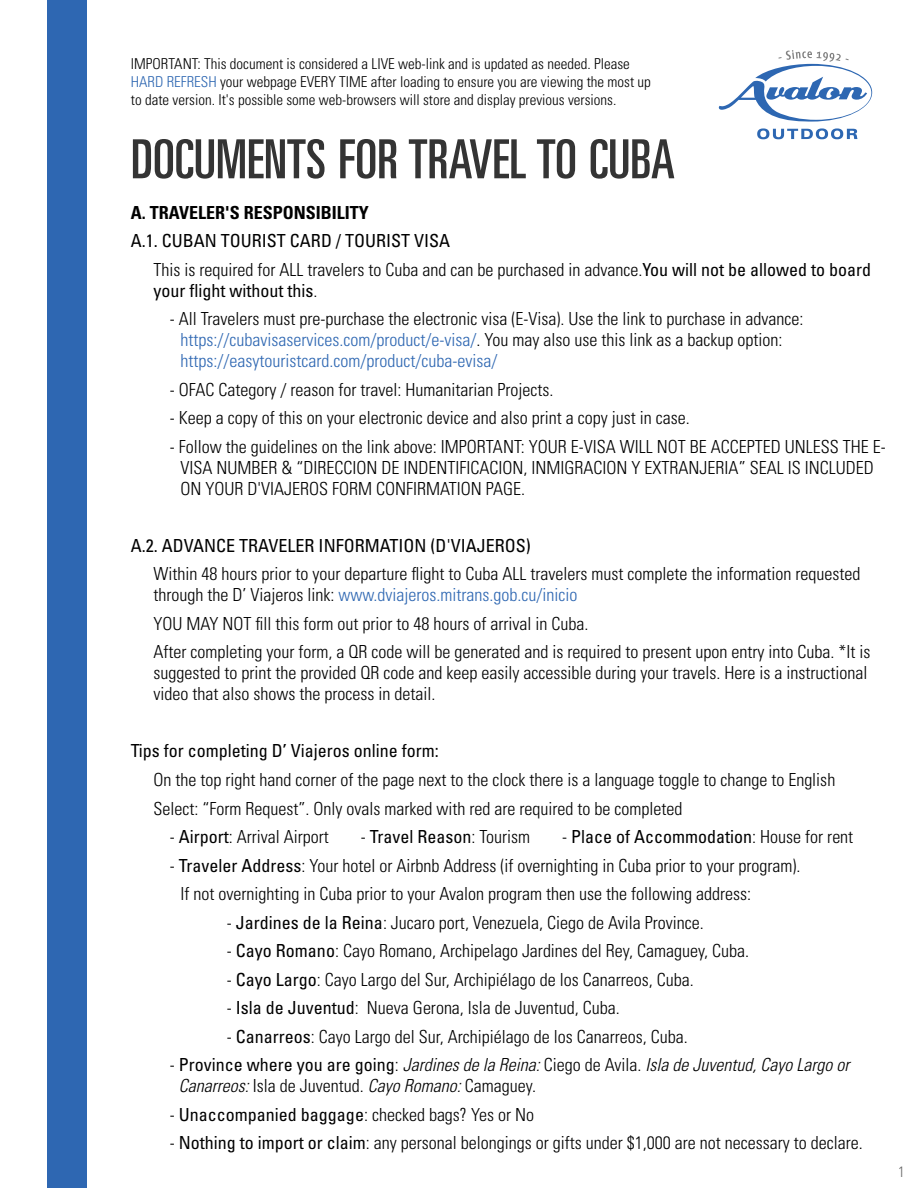
<style>
.page{position:relative;width:920px;height:1188px;background:#fff}
.page>*{position:absolute;margin:0;border:0;box-sizing:border-box;transform-origin:0 0}
.t1{font:ultra-condensed 54px "Univers LT Std";color:#343434}
.t2{font:300 condensed 18px/21px "Univers LT Std";color:#000}
.t3{font:condensed 18px "Univers LT Std";color:#000}
.t4{font:italic 300 condensed 18px/21px "Univers LT Std";color:#000}
.t5{font:700 condensed 18px "Univers LT Std";color:#000}
.t6{font:300 condensed 15px/18px "Univers LT Std";color:#000}
.t7{font:300 condensed 15px "Univers LT Std";color:#666}
.s1{color:#2e67b2}
.s2{font-weight:400}
.s3{font-weight:300}
.s4{font-style:normal}
.s5{font-weight:400;font-style:normal}
</style>
<div class="page">
<div style="left:47px;top:0;width:39px;height:1188px;background:#2e67b2"></div>
<svg style="left:757px;top:128px;width:100px;height:11px"></svg>
<svg style="left:718px;top:50px;width:154px;height:72px"></svg>
<p class="t6" style="left:131px;top:57px;width:521px">IMPORTANT: This document is considered a LIVE web-link and is updated as needed. Please<br><span class="s1">HARD REFRESH</span> your webpage EVERY TIME after loading to ensure you are viewing the most up to date version. It's possible some web-browsers will store and display previous versions.</p>
<h1 class="t1" style="left:131px;top:139px;width:545px">DOCUMENTS FOR TRAVEL TO CUBA</h1>
<p class="t5" style="left:131px;top:206px;width:239px">A. TRAVELER'S RESPONSIBILITY</p>
<p class="t2" style="left:153px;top:229px;width:719px;line-height:28.5px;text-indent:-22px"><span class="s2">A.1. CUBAN TOURIST CARD / TOURIST VISA<br></span>This is required for ALL travelers to Cuba and can be purchased in advance.<span class="s2">You will not be allowed to board</span></p>
<p class="t3" style="left:153px;top:284px;width:165px">your flight without this<span class="s3">.</span></p>
<p class="t2" style="left:180px;top:311px;width:624px;text-indent:-10px">- All Travelers must pre-purchase the electronic visa (E-Visa). Use the link to purchase in advance: <span class="s1">https://cubavisaservices.com/product/e-visa/</span>. You may also use this link as a backup option: <span class="s1">https://easytouristcard.com/product/cuba-evisa/</span></p>
<p class="t2" style="left:170px;top:381px;width:385px">- OFAC Category / reason for travel: Humanitarian Projects.</p>
<p class="t2" style="left:170px;top:410px;width:521px">- Keep a copy of this on your electronic device and also print a copy just in case.</p>
<p class="t2" style="left:180px;top:438px;width:707px;text-indent:-10px">- Follow the guidelines on the link above: IMPORTANT: YOUR E-VISA WILL NOT BE ACCEPTED UNLESS THE E-<br>VISA NUMBER &amp; “DIRECCION DE INDENTIFICACION, INMIGRACION Y EXTRANJERIA” SEAL IS INCLUDED<br>ON YOUR D'VIAJEROS FORM CONFIRMATION PAGE.</p>
<p class="t3" style="left:131px;top:539px;width:401px">A.2. ADVANCE TRAVELER INFORMATION (D'VIAJEROS)</p>
<p class="t2" style="left:153px;top:566px;width:708px">Within 48 hours prior to your departure flight to Cuba ALL travelers must complete the information requested through the D’ Viajeros link: <span class="s1">www.dviajeros.mitrans.gob.cu/inicio</span></p>
<p class="t2" style="left:153px;top:612px;width:718px;line-height:28.5px">YOU MAY NOT fill this form out prior to 48 hours of arrival in Cuba.<br>After completing your form, a QR code will be generated and is required to present upon entry into Cuba. *It is</p>
<p class="t2" style="left:153px;top:665px;width:715px">suggested to print the provided QR code and keep easily accessible during your travels. Here is a instructional video that also shows the process in detail.</p>
<p class="t3" style="left:131px;top:744px;width:309px">Tips for completing D’ Viajeros online form:</p>
<p class="t2" style="left:153px;top:768px;width:683px;line-height:28.5px">On the top right hand corner of the page next to the clock there is a language toggle to change to English<br>Select: “Form Request”. Only ovals marked with red are required to be completed</p>
<p class="t2" style="left:170px;top:829px;width:160px">- <span class="s2">Airport</span>: Arrival Airport</p>
<p class="t3" style="left:361px;top:830px;width:171px"><span class="s3">-</span> Travel Reason<span class="s3">: Tourism</span></p>
<p class="t3" style="left:562px;top:830px;width:292px"><span class="s3">-</span> Place of Accommodation<span class="s3">: House for rent</span></p>
<p class="t2" style="left:180px;top:854px;width:621px;line-height:28.5px;text-indent:-10px">- <span class="s2">Traveler Address</span>: Your hotel or Airbnb Address (if overnighting in Cuba prior to your program).<br>If not overnighting in Cuba prior to your Avalon program then use the following address:</p>
<p class="t2" style="left:227px;top:914px;width:478px">- <span class="s2">Jardines de la Reina</span>: Jucaro port, Venezuela, Ciego de Avila Province.</p>
<p class="t2" style="left:227px;top:943px;width:523px">- <span class="s2">Cayo Romano</span>: Cayo Romano, Archipelago Jardines del Rey, Camaguey, Cuba.</p>
<p class="t2" style="left:227px;top:971px;width:468px">- <span class="s2">Cayo Largo</span>: Cayo Largo del Sur, Archipiélago de los Canarreos, Cuba.</p>
<p class="t2" style="left:227px;top:1000px;width:394px">- <span class="s2">Isla de Juventud</span>: Nueva Gerona, Isla de Juventud, Cuba.</p>
<p class="t2" style="left:227px;top:1028px;width:462px">- <span class="s2">Canarreos</span>: Cayo Largo del Sur, Archipiélago de los Canarreos, Cuba.</p>
<p class="t4" style="left:179px;top:1057px;width:672px;text-indent:-9px"><span class="s4">-</span> <span class="s5">Province where you are going</span><span class="s4">:</span> Jardines de la Reina: <span class="s4">Ciego de Avila.</span> Isla de Juventud, Cayo Largo or<br>Canarreos: <span class="s4">Isla de Juventud.</span> Cayo Romano: <span class="s4">Camaguey.</span></p>
<p class="t2" style="left:170px;top:1106px;width:365px">- <span class="s2">Unaccompanied baggage</span>: checked bags? Yes or No</p>
<p class="t2" style="left:170px;top:1135px;width:694px">- <span class="s2">Nothing to import or claim</span>: any personal belongings or gifts under $1,000 are not necessary to declare.</p>
<p class="t7" style="left:898px;top:1166px;width:8px">1</p>
</div>
